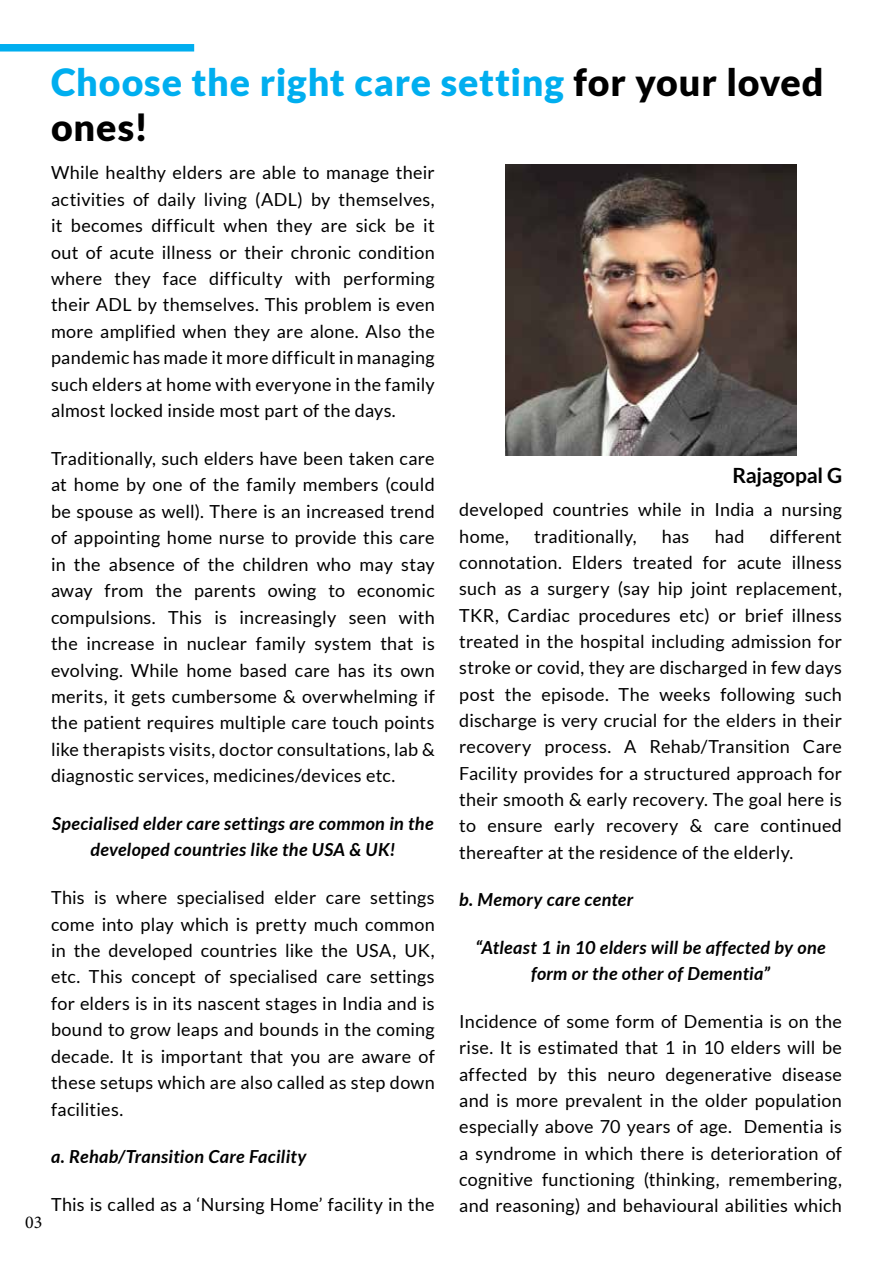
<style>
.page{position:relative;width:893px;height:1263px;background:#fff}
.page>*{position:absolute;margin:0;border:0;box-sizing:border-box;transform-origin:0 0}
.t1{font:900 37.5px/45px "Lato";letter-spacing:.02em;color:#00aeef}
.t2{font:700 21px "Lato";letter-spacing:-.01em;color:#000}
.t3{font:18px/26.4px "Lato";letter-spacing:.015em;color:#000;text-align:justify}
.t4{font:italic 700 18px/26.4px "Lato";letter-spacing:.02em;color:#000;text-align:center}
.t5{font:18px "Minion Pro";color:#000}
.s1{color:#000}
</style>
<div class="page">
<div style="left:0;top:44px;width:194px;height:8px;background:#00aeef"></div>
<img style="left:506px;top:165px;width:290px;height:290px">
<p class="t5" style="left:25px;top:1210px;width:19px">03</p>
<h1 class="t1" style="left:51px;top:59px;width:774px">Choose the right care setting <span class="s1">for your loved ones!</span></h1>
<p class="t3" style="left:51px;top:159px;width:385px">While healthy elders are able to manage their activities of daily living (ADL) by themselves, it becomes difficult when they are sick be it out of acute illness or their chronic condition where they face difficulty with performing their ADL by themselves. This problem is even more amplified when they are alone. Also the pandemic has made it more difficult in managing such elders at home with everyone in the family almost locked inside most part of the days.</p>
<p class="t3" style="left:51px;top:445px;width:385px">Traditionally, such elders have been taken care at home by one of the family members (could be spouse as well). There is an increased trend of appointing home nurse to provide this care in the absence of the children who may stay away from the parents owing to economic compulsions. This is increasingly seen with the increase in nuclear family system that is evolving. While home based care has its own merits, it gets cumbersome &amp; overwhelming if the patient requires multiple care touch points like therapists visits, doctor consultations, lab &amp; diagnostic services, medicines/devices etc.</p>
<p class="t4" style="left:52px;top:811px;width:383px">Specialised elder care settings are common in the developed countries like the USA &amp; UK!</p>
<p class="t3" style="left:51px;top:884px;width:385px">This is where specialised elder care settings come into play which is pretty much common in the developed countries like the USA, UK, etc. This concept of specialised care settings for elders is in its nascent stages in India and is bound to grow leaps and bounds in the coming decade. It is important that you are aware of these setups which are also called as step down facilities.</p>
<p class="t4" style="left:51px;top:1144px;width:257px">a. Rehab/Transition Care Facility</p>
<p class="t3" style="left:51px;top:1191px;width:385px">This is called as a ‘Nursing Home’ facility in the</p>
<p class="t2" style="left:732px;top:463px;width:112px">Rajagopal G</p>
<p class="t3" style="left:459px;top:496px;width:384px">developed countries while in India a nursing home,</p>
<p class="t3" style="left:459px;top:523px;width:384px;text-indent:311px">different connotation. Elders treated for acute illness such as a surgery (say hip joint replacement, TKR, Cardiac procedures etc) or brief illness treated in the hospital including admission for stroke or covid, they are discharged in few days post the episode. The weeks following such discharge is very crucial for the elders in their recovery process. A Rehab/Transition Care Facility provides for a structured approach for their smooth &amp; early recovery. The goal here is to ensure early recovery &amp; care continued thereafter at the residence of the elderly.</p>
<p class="t4" style="left:459px;top:887px;width:176px">b. Memory care center</p>
<p class="t4" style="left:476px;top:934px;width:352px">“Atleast 1 in 10 elders will be affected by one form or the other of Dementia”</p>
<p class="t3" style="left:459px;top:1008px;width:384px">Incidence of some form of Dementia is on the rise. It is estimated that 1 in 10 elders will be affected by this neuro degenerative disease and is more prevalent in the older population especially above 70 years of age. Dementia is a syndrome in which there is deterioration of cognitive functioning (thinking, remembering, and reasoning) and behavioural abilities which</p>
<p class="t3" style="left:534px;top:523px;width:104px">traditionally,</p>
<p class="t3" style="left:662px;top:523px;width:29px">has</p>
<p class="t3" style="left:715px;top:523px;width:31px">had</p>
</div>
